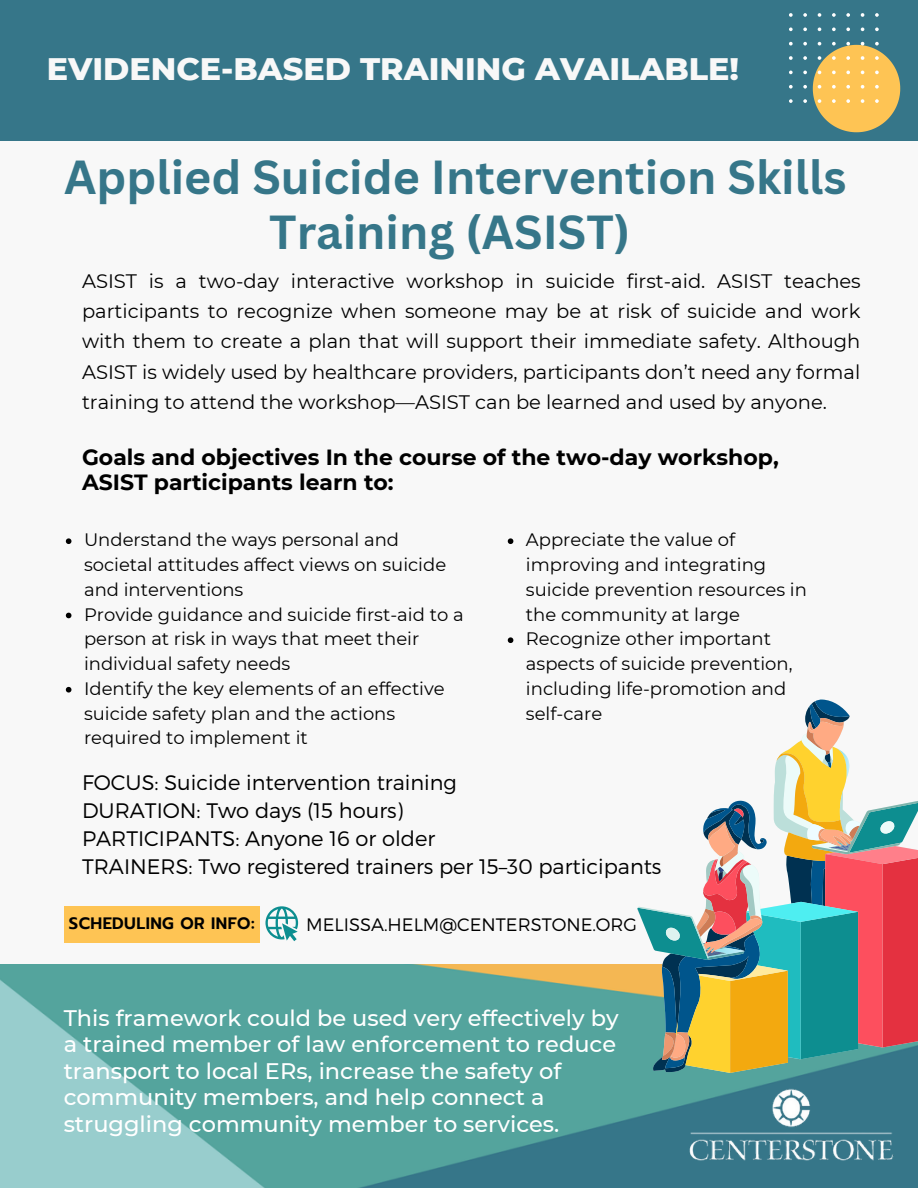
<style>
.page{position:relative;width:918px;height:1188px;background:#f8f8f8}
.page>*{position:absolute;margin:0;border:0;box-sizing:border-box;transform-origin:0 0}
.t1{font:700 46.5px/55.2px "Canva Sans";color:#367689;text-align:center}
.t2{font:800 31.8px "Montserrat";color:#f8f8f8}
.t3{font:500 22.5px/26.5px "Montserrat";color:#fff}
.t4{font:700 21.9px/26px "Montserrat";color:#000}
.t5{font:300 21px/28.2px "Montserrat";color:#000}
.t6{font:19.5px/30.3px "Montserrat";color:#000}
.t7{font:18px/24.8px "Montserrat";color:#000}
.t8{font:300 18px "Montserrat";color:#000}
.t9{font:600 16.5px "Prompt";letter-spacing:.025em;color:#000}
</style>
<div class="page">
<div style="left:0;top:0;width:918px;height:141px;background:#367689"></div>
<img style="left:0;top:964px;width:918px;height:224px">
<svg style="left:789px;top:13px;width:4px;height:4px"></svg>
<svg style="left:803px;top:13px;width:4px;height:4px"></svg>
<svg style="left:818px;top:13px;width:3px;height:4px"></svg>
<svg style="left:832px;top:13px;width:4px;height:4px"></svg>
<svg style="left:846px;top:13px;width:4px;height:4px"></svg>
<svg style="left:861px;top:13px;width:3px;height:4px"></svg>
<svg style="left:875px;top:13px;width:4px;height:4px"></svg>
<svg style="left:789px;top:27px;width:112px;height:106px"></svg>
<svg style="left:805px;top:699px;width:45px;height:19px"></svg>
<svg style="left:638px;top:734px;width:280px;height:339px"></svg>
<img style="left:675px;top:1073px;width:235px;height:106px">
<svg style="left:66px;top:538px;width:5px;height:6px"></svg>
<svg style="left:66px;top:613px;width:5px;height:5px"></svg>
<svg style="left:66px;top:687px;width:5px;height:6px"></svg>
<svg style="left:508px;top:538px;width:5px;height:6px"></svg>
<svg style="left:508px;top:637px;width:5px;height:6px"></svg>
<div style="left:64px;top:906px;width:196px;height:36px;background:#fec454"></div>
<svg style="left:265px;top:906px;width:33px;height:35px"></svg>
<p class="t2" style="left:47px;top:49px;width:694px">EVIDENCE-BASED TRAINING AVAILABLE!</p>
<h1 class="t1" style="left:64px;top:148px;width:784px">Applied Suicide Intervention Skills<br>Training (ASIST)</h1>
<p class="t6" style="left:82px;top:265px;width:780px">ASIST is a two-day interactive workshop in suicide first-aid. ASIST teaches</p>
<p class="t6" style="left:82px;top:296px;width:780px">participants to recognize when someone may be at risk of suicide and work</p>
<p class="t6" style="left:82px;top:326px;width:780px">with them to create a plan that will support their immediate safety. Although<br>ASIST is widely used by healthcare providers, participants don’t need any formal</p>
<p class="t6" style="left:82px;top:387px;width:746px">training to attend the workshop—ASIST can be learned and used by anyone.</p>
<p class="t4" style="left:82px;top:444px;width:698px">Goals and objectives In the course of the two-day workshop,<br>ASIST participants learn to:</p>
<p class="t7" style="left:84px;top:527px;width:317px">Understand the ways personal and</p>
<p class="t7" style="left:84px;top:552px;width:364px">societal attitudes affect views on suicide</p>
<p class="t7" style="left:84px;top:577px;width:161px">and interventions</p>
<p class="t7" style="left:84px;top:602px;width:381px">Provide guidance and suicide first-aid to a</p>
<p class="t7" style="left:84px;top:626px;width:337px">person at risk in ways that meet their</p>
<p class="t7" style="left:84px;top:651px;width:208px">individual safety needs</p>
<p class="t7" style="left:84px;top:676px;width:362px">Identify the key elements of an effective suicide safety plan and the actions</p>
<p class="t7" style="left:84px;top:725px;width:225px">required to implement it</p>
<p class="t7" style="left:526px;top:527px;width:283px">Appreciate the value of improving and integrating suicide prevention resources in the community at large</p>
<p class="t7" style="left:526px;top:626px;width:268px">Recognize other important aspects of suicide prevention, including life-promotion and self-care</p>
<p class="t5" style="left:82px;top:767px;width:581px">FOCUS: Suicide intervention training<br>DURATION: Two days (15 hours)<br>PARTICIPANTS: Anyone 16 or older<br>TRAINERS: Two registered trainers per 15–30 participants</p>
<p class="t9" style="left:69px;top:911px;width:187px">SCHEDULING OR INFO:</p>
<p class="t8" style="left:306px;top:913px;width:332px">MELISSA.HELM@CENTERSTONE.ORG</p>
<p class="t3" style="left:64px;top:1004px;width:557px">This framework could be used very effectively by a trained member of law enforcement to reduce</p>
<p class="t3" style="left:64px;top:1057px;width:499px">transport to local ERs, increase the safety of community members, and help connect a struggling community member to services.</p>
</div>
